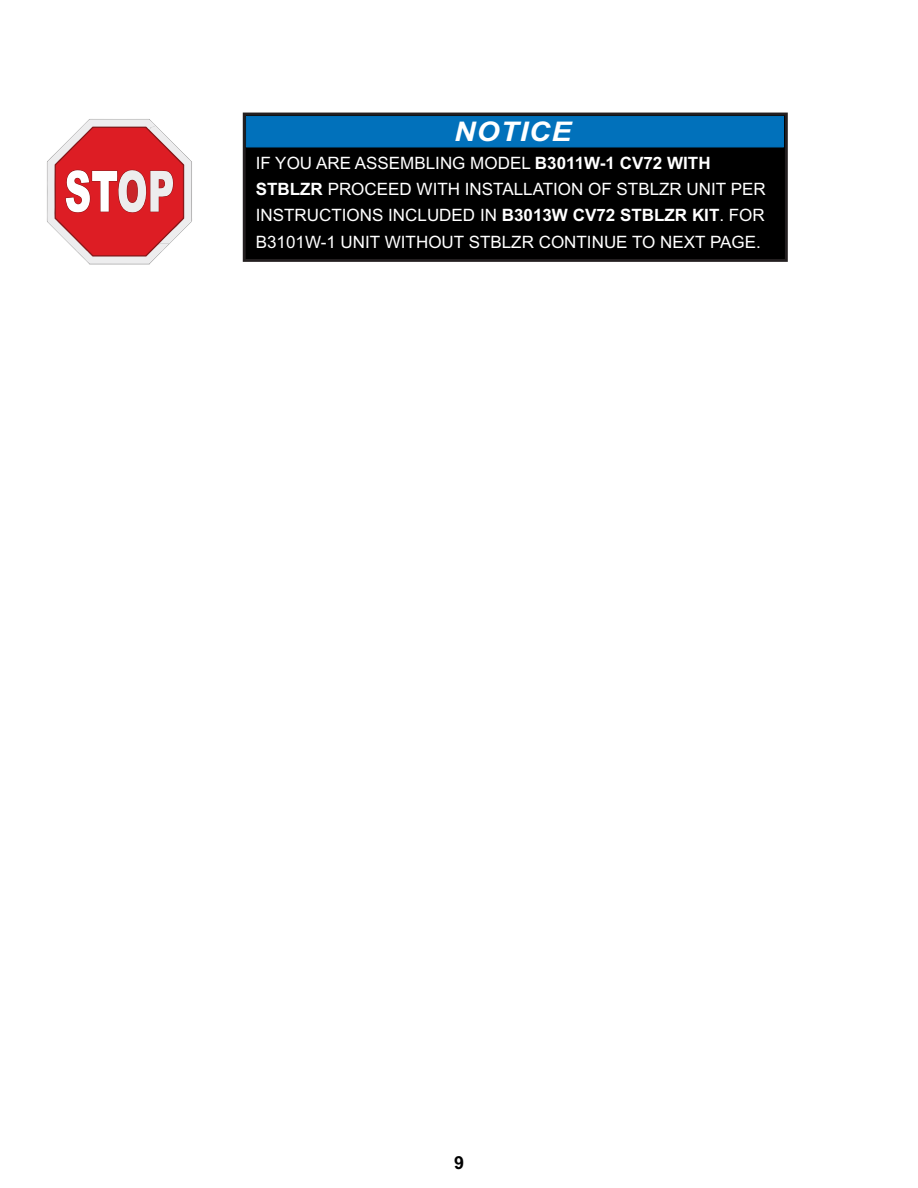
<style>
.page{position:relative;width:918px;height:1188px;background:#fff}
.page>*{position:absolute;margin:0;border:0;box-sizing:border-box;transform-origin:0 0}
.t1{font:italic 700 27px "Arial";letter-spacing:.035em;color:#fff;scale:1.09 1}
.t2{font:700 18px "Arial";color:#000}
.t3{font:17.1px/26.1px "Arial";color:#fff}
.s1{font-weight:700}
</style>
<div class="page">
<svg style="left:242px;top:112px;width:546px;height:150px;background:#040404"></svg>
<div style="left:246px;top:116px;width:538px;height:32px;background:#0171bb"></div>
<svg style="left:47px;top:119px;width:145px;height:145px"></svg>
<h1 class="t1" style="left:454px;top:122px;width:109px">NOTICE</h1>
<p class="t3" style="left:256px;top:152px;width:512px">IF YOU ARE ASSEMBLING MODEL <span class="s1">B3011W-1 CV72 WITH STBLZR</span> PROCEED WITH INSTALLATION OF STBLZR UNIT PER INSTRUCTIONS INCLUDED IN <span class="s1">B3013W CV72 STBLZR KIT</span>. FOR B3101W-1 UNIT WITHOUT STBLZR CONTINUE TO NEXT PAGE.</p>
<p class="t2" style="left:454px;top:1156px;width:12px">9</p>
</div>
